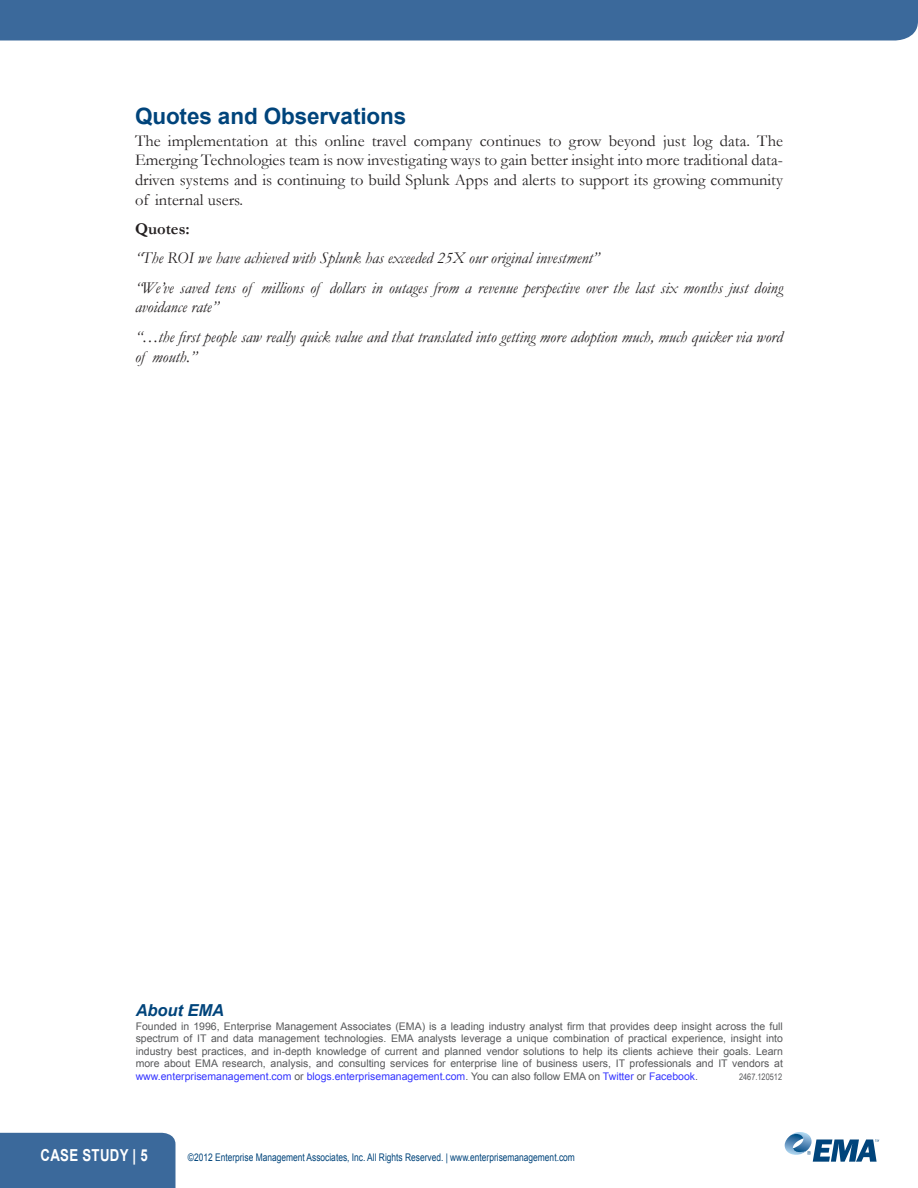
<style>
.page{position:relative;width:918px;height:1188px;background:#fff}
.page>*{position:absolute;margin:0;border:0;box-sizing:border-box;transform-origin:0 0}
.Heading_1{font:700 22.5px "Arial";letter-spacing:-.005em;color:#00447b}
.t1{font:italic 16.5px/19.8px "Garamond";color:#231f20}
.t2{font:16.5px/19.8px "Garamond";color:#231f20;text-align:justify}
.t3{font:700 16.5px "Arial";letter-spacing:.025em;color:#fff;scale:.8 1}
.Heading_2{font:italic 700 16.5px "Arial";letter-spacing:-.005em;color:#00447b}
.t4{font:700 16.5px "Garamond";color:#231f20}
.EMA_boilerplate{font:10.5px/12.6px "Arial";color:#57585a;text-align:justify}
.t5{font:10.5px "Arial";color:#00447b;scale:.8 1}
.EMA_boilerplate-2{font:9px "Arial Narrow";color:#57585a}
.s1{color:#33f}
</style>
<div class="page">
<div style="left:0;top:0;width:918px;height:40px;background:#3b699b"></div>
<div style="left:0;top:1133px;width:175px;height:55px;background:#3b699b"></div>
<svg style="left:785px;top:1132px;width:94px;height:30px"></svg>
<p class="Heading_1" style="left:135px;top:102px;width:273px">Quotes and Observations</p>
<p class="t2" style="left:135px;top:130px;width:650px">The implementation at this online travel company continues to grow beyond just log data. The Emerging Technologies team is now investigating ways to gain better insight into more traditional data&shy;driven systems and is continuing to build Splunk Apps and alerts to support its growing community of internal users.</p>
<p class="t4" style="left:135px;top:219px;width:56px">Quotes:</p>
<p class="t1" style="left:135px;top:248px;width:466px">“The ROI we have achieved with Splunk has exceeded 25X our original investment”</p>
<p class="t1" style="left:135px;top:277px;width:650px">“We’ve saved tens of millions of dollars in outages from a revenue perspective over the last six months just doing avoidance rate”</p>
<p class="t1" style="left:135px;top:326px;width:649px">“…the first people saw really quick value and that translated into getting more adoption much, much quicker via word of mouth.”</p>
<p class="Heading_2" style="left:136px;top:999px;width:90px">About EMA</p>
<p class="EMA_boilerplate" style="left:136px;top:1020px;width:649px">Founded in 1996, Enterprise Management Associates (EMA) is a leading industry analyst firm that provides deep insight across the full spectrum of IT and data management technologies. EMA analysts leverage a unique combination of practical experience, insight into industry best practices, and in-depth knowledge of current and planned vendor solutions to help its clients achieve their goals. Learn more about EMA research, analysis, and consulting services for enterprise line of business users, IT professionals and IT vendors at <span class="s1">www.enterprisemanagement.com</span> or <span class="s1">blogs.enterprisemanagement.com</span>. You can also follow EMA on <span class="s1">Twitter</span> or <span class="s1">Facebook</span>.</p>
<p class="EMA_boilerplate-2" style="left:739px;top:1072px;width:45px">2467.120512</p>
<h2 class="t3" style="left:40px;top:1144px;width:136px">CASE STUDY | 5</h2>
<p class="t5" style="left:188px;top:1150px;width:485px">©2012 Enterprise Management Associates, Inc. All Rights Reserved. | www.enterprisemanagement.com</p>
</div>
